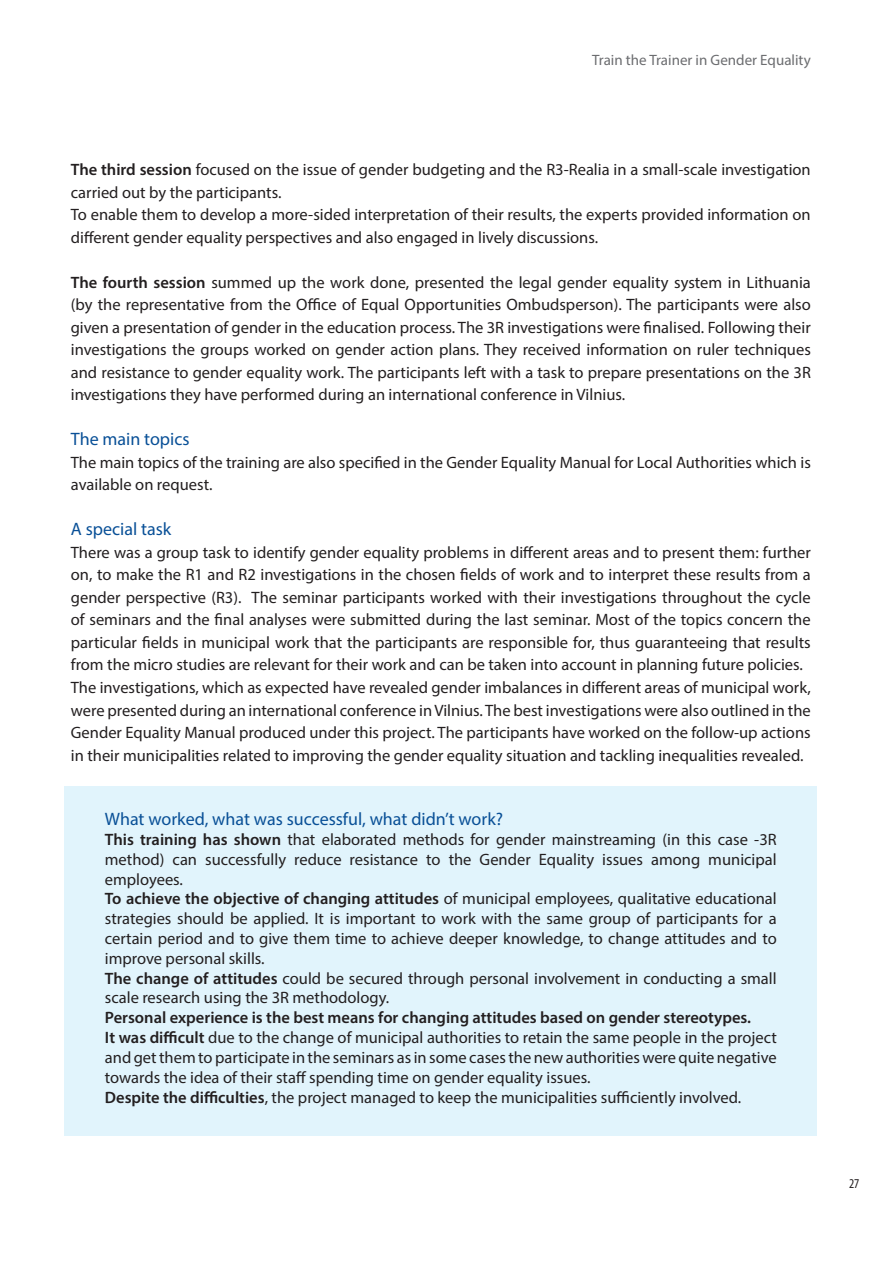
<style>
.page{position:relative;width:893px;height:1263px;background:#fff}
.page>*{position:absolute;margin:0;border:0;box-sizing:border-box;transform-origin:0 0}
.t1{font:18px "Myriad Pro";color:#095097}
.t2{font:16.5px/22.5px "Myriad Pro";color:#231f20}
.t3{font:15px "Myriad Pro";color:#6c6d70}
.t4{font:condensed 13.5px "Myriad Pro";color:#231f20}
.s1{font-weight:600}
</style>
<div class="page">
<div style="left:64px;top:786px;width:753px;height:349px;background:#e1f4fc"></div>
<p class="t3" style="left:592px;top:51px;width:220px">Train the Trainer in Gender Equality</p>
<p class="t2" style="left:71px;top:158px;width:741px"><span class="s1">The third session</span> focused on the issue of gender budgeting and the R3-Realia in a small-scale investigation carried out by the participants.<br>To enable them to develop a more-sided interpretation of their results, the experts provided information on different gender equality perspectives and also engaged in lively discussions.</p>
<p class="t2" style="left:71px;top:271px;width:741px;text-align:justify"><span class="s1">The fourth session</span> summed up the work done, presented the legal gender equality system in Lithuania (by the representative from the Office of Equal Opportunities Ombudsperson). The participants were also given a presentation of gender in the education process. The 3R investigations were finalised. Following their investigations the groups worked on gender action plans. They received information on ruler techniques and resistance to gender equality work. The participants left with a task to prepare presentations on the 3R investigations they have performed during an international conference in Vilnius.</p>
<p class="t1" style="left:71px;top:428px;width:120px">The main topics</p>
<p class="t2" style="left:71px;top:451px;width:741px">The main topics of the training are also specified in the Gender Equality Manual for Local Authorities which is available on request.</p>
<p class="t1" style="left:71px;top:518px;width:102px">A special task</p>
<p class="t2" style="left:71px;top:541px;width:741px">There was a group task to identify gender equality problems in different areas and to present them: further on, to make the R1 and R2 investigations in the chosen fields of work and to interpret these results from a gender perspective (R3). The seminar participants worked with their investigations throughout the cycle of seminars and the final analyses were submitted during the last seminar. Most of the topics concern the particular fields in municipal work that the participants are responsible for, thus guaranteeing that results from the micro studies are relevant for their work and can be taken into account in planning future policies.<br>The investigations, which as expected have revealed gender imbalances in different areas of municipal work, were presented during an international conference in Vilnius. The best investigations were also outlined in the Gender Equality Manual produced under this project. The participants have worked on the follow-up actions in their municipalities related to improving the gender equality situation and tackling inequalities revealed.</p>
<p class="t1" style="left:105px;top:808px;width:400px">What worked, what was successful, what didn’t work?</p>
<p class="t2" style="left:105px;top:829px;width:673px;line-height:19.8px"><span class="s1">This training has shown</span> that elaborated methods for gender mainstreaming (in this case -3R method) can successfully reduce resistance to the Gender Equality issues among municipal employees.<br><span class="s1">To achieve the objective of changing attitudes</span> of municipal employees, qualitative educational strategies should be applied. It is important to work with the same group of participants for a certain period and to give them time to achieve deeper knowledge, to change attitudes and to improve personal skills.<br><span class="s1">The change of attitudes</span> could be secured through personal involvement in conducting a small scale research using the 3R methodology.</p>
<p class="t2" style="left:105px;top:1007px;width:673px;line-height:19.8px"><span class="s1">Personal experience is the best means for changing attitudes based on gender stereotypes.<br>It was difficult</span> due to the change of municipal authorities to retain the same people in the project and get them to participate in the seminars as in some cases the new authorities were quite negative towards the idea of their staff spending time on gender equality issues.<br><span class="s1">Despite the difficulties</span>, the project managed to keep the municipalities sufficiently involved.</p>
<p class="t4" style="left:849px;top:1175px;width:12px">27</p>
</div>
